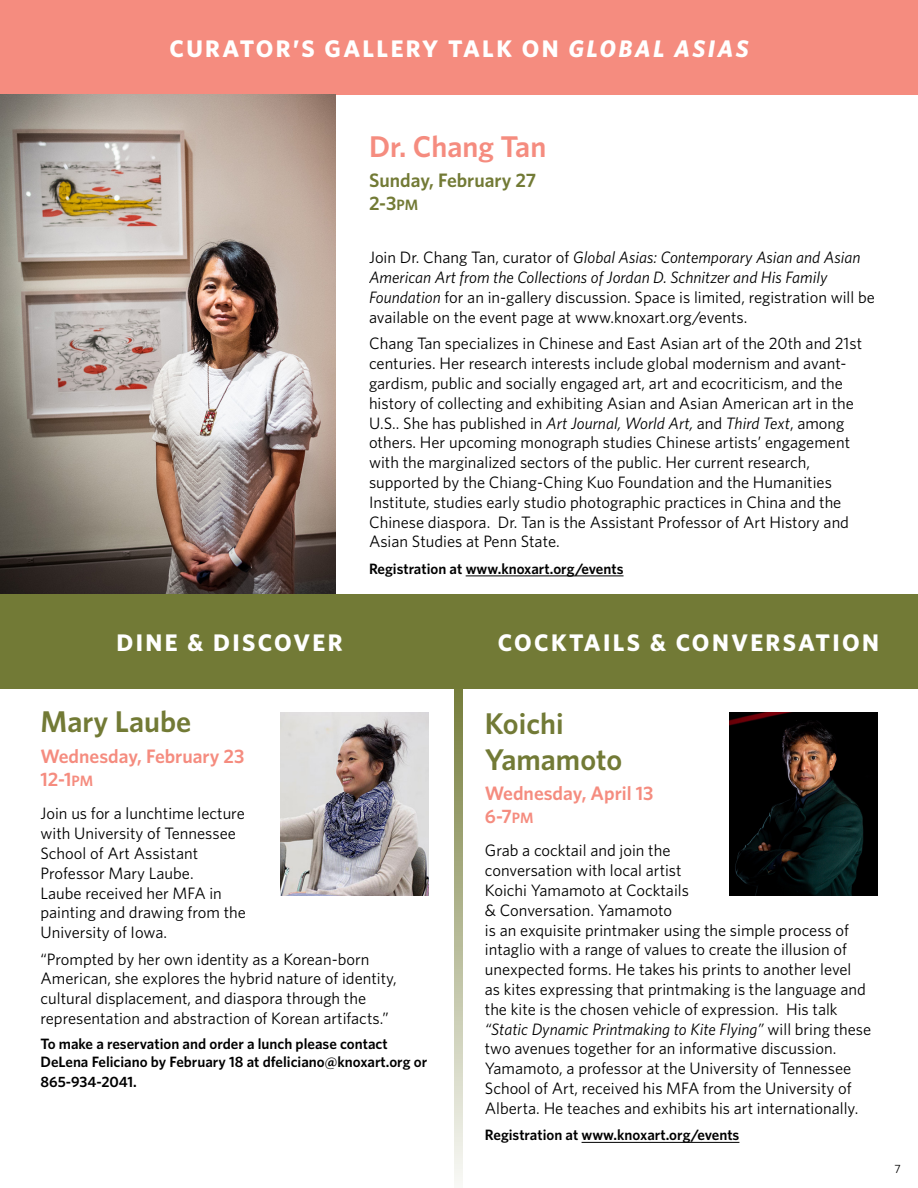
<style>
.page{position:relative;width:918px;height:1188px;background:#fff}
.page>*{position:absolute;margin:0;border:0;box-sizing:border-box;transform-origin:0 0}
.t1{font:600 30px/36px "Whitney HTF";color:#727a36}
.t2{font:600 30px "Whitney HTF";color:#f58c7f}
.t3{font:600 30px "Whitney HTF";color:#727a35}
.t4{font:700 24px "Whitney HTF";letter-spacing:.1em;color:#fff}
.t5{font:600 19.5px/23.4px "Whitney HTF";color:#f58c7f}
.t6{font:600 19.5px/23.4px "Whitney HTF";color:#727a35}
.t7{font:16.5px/19.8px "Whitney HTF";color:#000}
.t8{font:600 15px/18px "Whitney HTF";color:#000}
.t9{font:12px "Whitney HTF";color:#000}
.s1{font-style:italic}
.s2{font-size:15px}
</style>
<div class="page">
<img style="left:280px;top:712px;width:149px;height:183px">
<div style="left:0;top:0;width:918px;height:94px;background:#f58c7f"></div>
<hr style="left:466px;top:576px;width:158px;height:1px;background:#000">
<img style="left:0;top:94px;width:336px;height:500px">
<hr style="left:582px;top:1142px;width:157px;height:1px;background:#000">
<img style="left:729px;top:713px;width:149px;height:183px">
<div style="left:459px;top:594px;width:459px;height:94px;background:#727a36"></div>
<svg style="left:454px;top:688px;width:10px;height:495px"></svg>
<div style="left:0;top:594px;width:459px;height:94px;background:#727a36"></div>
<hr style="left:917px;top:594px;width:1px;height:94px;background:#5e6e66">
<h2 class="t4" style="left:169px;top:34px;width:581px">CURATOR’S GALLERY TALK ON <span class="s1">GLOBAL ASIAS</span></h2>
<h1 class="t2" style="left:369px;top:128px;width:179px">Dr. Chang Tan</h1>
<p class="t6" style="left:369px;top:168px;width:169px">Sunday, February 27<br>2-3<span class="s2">PM</span></p>
<p class="t7" style="left:369px;top:247px;width:507px">Join Dr. Chang Tan, curator of <span class="s1">Global Asias: Contemporary Asian and Asian American Art from the Collections of Jordan D. Schnitzer and His Family Foundation</span> for an in-gallery discussion. Space is limited, registration will be available on the event page at www.knoxart.org/events.</p>
<p class="t7" style="left:369px;top:333px;width:495px">Chang Tan specializes in Chinese and East Asian art of the 20th and 21st centuries. Her research interests include global modernism and avant&shy;gardism, public and socially engaged art, art and ecocriticism, and the history of collecting and exhibiting Asian and Asian American art in the U.S.. She has published in <span class="s1">Art Journal, World Art,</span> and <span class="s1">Third Text</span>, among others. Her upcoming monograph studies Chinese artists’ engagement with the marginalized sectors of the public. Her current research, supported by the Chiang-Ching Kuo Foundation and the Humanities Institute, studies early studio photographic practices in China and the Chinese diaspora. Dr. Tan is the Assistant Professor of Art History and Asian Studies at Penn State.</p>
<p class="t8" style="left:369px;top:559px;width:256px">Registration at www.knoxart.org/events</p>
<h2 class="t4" style="left:117px;top:628px;width:227px">DINE &amp; DISCOVER</h2>
<h2 class="t4" style="left:498px;top:628px;width:383px">COCKTAILS &amp; CONVERSATION</h2>
<h1 class="t3" style="left:40px;top:704px;width:152px">Mary Laube</h1>
<p class="t5" style="left:40px;top:744px;width:206px">Wednesday, February 23<br>12-1<span class="s2">PM</span></p>
<p class="t7" style="left:40px;top:803px;width:207px">Join us for a lunchtime lecture with University of Tennessee<br>School of Art Assistant<br>Professor Mary Laube.<br>Laube received her MFA in painting and drawing from the<br>University of Iowa.</p>
<p class="t7" style="left:40px;top:949px;width:358px">“Prompted by her own identity as a Korean-born American, she explores the hybrid nature of identity, cultural displacement, and diaspora through the representation and abstraction of Korean artifacts.”</p>
<p class="t8" style="left:40px;top:1034px;width:388px">To make a reservation and order a lunch please contact<br>DeLena Feliciano by February 18 at dfeliciano@knoxart.org or</p>
<p class="t8" style="left:40px;top:1072px;width:98px">865-934-2041.</p>
<h1 class="t1" style="left:485px;top:704px;width:139px">Koichi<br>Yamamoto</h1>
<p class="t5" style="left:485px;top:781px;width:170px">Wednesday, April 13<br>6-7<span class="s2">PM</span></p>
<p class="t7" style="left:485px;top:840px;width:388px">Grab a cocktail and join the<br>conversation with local artist<br>Koichi Yamamoto at Cocktails<br>&amp; Conversation. Yamamoto<br>is an exquisite printmaker using the simple process of intaglio with a range of values to create the illusion of unexpected forms. He takes his prints to another level<br>as kites expressing that printmaking is the language and the kite is the chosen vehicle of expression. His talk <span class="s1">“Static Dynamic Printmaking to Kite Flying”</span> will bring these two avenues together for an informative discussion.<br>Yamamoto, a professor at the University of Tennessee School of Art, received his MFA from the University of Alberta. He teaches and exhibits his art internationally.</p>
<p class="t8" style="left:485px;top:1126px;width:256px">Registration at www.knoxart.org/events</p>
<p class="t9" style="left:895px;top:1161px;width:8px">7</p>
</div>
